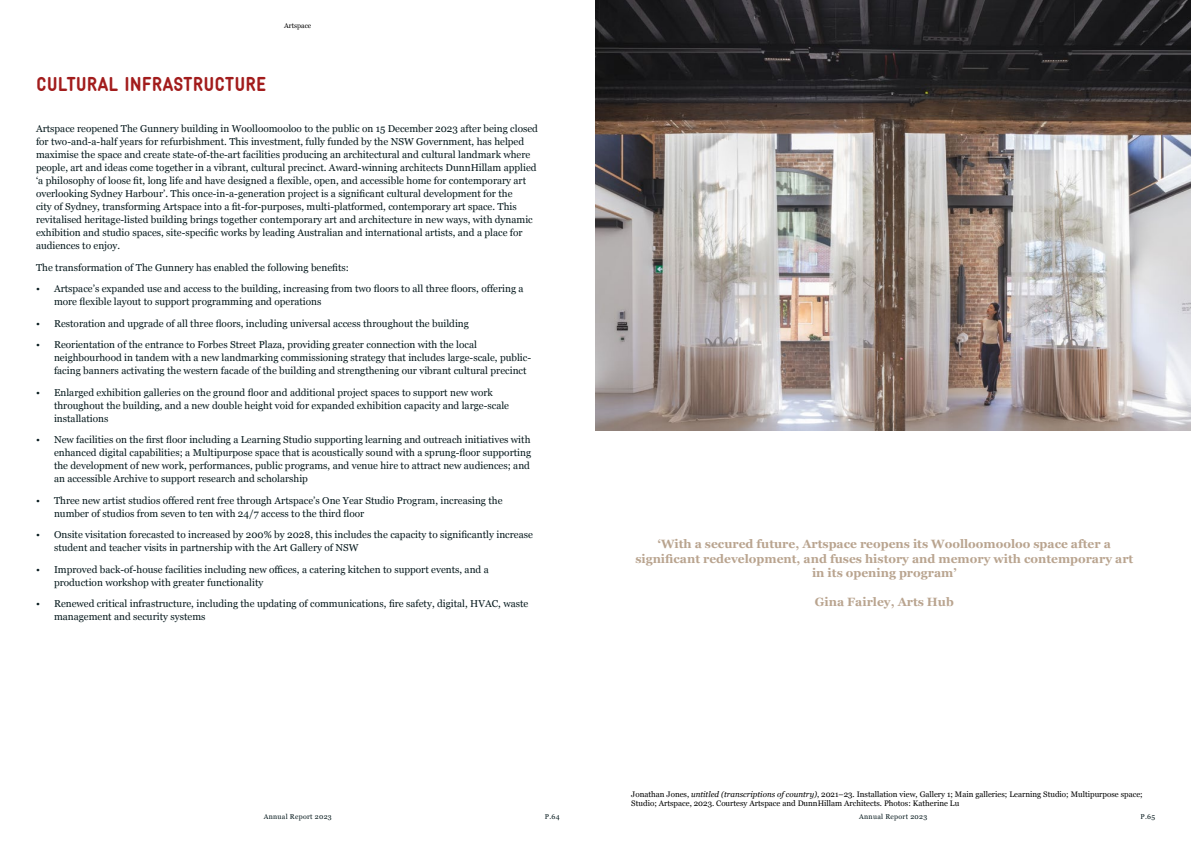
<style>
.page{position:relative;width:1191px;height:842px;background:#fff}
.page>*{position:absolute;margin:0;border:0;box-sizing:border-box;transform-origin:0 0}
.t1{font:700 20px "Elemental";color:#a21c1c}
.t2{font:700 12px/14.4px "Georgia";color:#b9a48f;text-align:center}
.t3{font:10px/13px "Georgia";color:#06191d}
.t4{font:8px/9.6px "Georgia";color:#000}
.t5{font:7px "Georgia";letter-spacing:.04em;color:#06191d}
.t6{font:7px "Georgia";color:#000}
.s1{font-style:italic}
</style>
<div class="page">
<img style="left:595px;top:0;width:596px;height:430px">
<p class="t6" style="left:284px;top:20px;width:29px">Artspace</p>
<h1 class="t1" style="left:36px;top:72px;width:232px">CULTURAL INFRASTRUCTURE</h1>
<p class="t3" style="left:36px;top:122px;width:503px">Artspace reopened The Gunnery building in Woolloomooloo to the public on 15 December 2023 after being closed for two-and-a-half years for refurbishment. This investment, fully funded by the NSW Government, has helped maximise the space and create state-of-the-art facilities producing an architectural and cultural landmark where people, art and ideas come together in a vibrant, cultural precinct. Award-winning architects DunnHillam applied ‘a philosophy of loose fit, long life and have designed a flexible, open, and accessible home for contemporary art overlooking Sydney Harbour’. This once-in-a-generation project is a significant cultural development for the<br>city of Sydney, transforming Artspace into a fit-for-purposes, multi-platformed, contemporary art space. This revitalised heritage-listed building brings together contemporary art and architecture in new ways, with dynamic exhibition and studio spaces, site-specific works by leading Australian and international artists, and a place for audiences to enjoy.</p>
<p class="t3" style="left:36px;top:260px;width:314px">The transformation of The Gunnery has enabled the following benefits:</p>
<p class="t3" style="left:54px;top:282px;width:471px;text-indent:-18px">• Artspace’s expanded use and access to the building, increasing from two floors to all three floors, offering a more flexible layout to support programming and operations</p>
<p class="t3" style="left:36px;top:316px;width:434px">• Restoration and upgrade of all three floors, including universal access throughout the building</p>
<p class="t3" style="left:54px;top:338px;width:479px;text-indent:-18px">• Reorientation of the entrance to Forbes Street Plaza, providing greater connection with the local neighbourhood in tandem with a new landmarking commissioning strategy that includes large-scale, public&shy;facing banners activating the western facade of the building and strengthening our vibrant cultural precinct</p>
<p class="t3" style="left:54px;top:385px;width:456px;text-indent:-18px">• Enlarged exhibition galleries on the ground floor and additional project spaces to support new work throughout the building, and a new double height void for expanded exhibition capacity and large-scale installations</p>
<p class="t3" style="left:54px;top:433px;width:478px;text-align:justify;text-indent:-18px">• New facilities on the first floor including a Learning Studio supporting learning and outreach initiatives with enhanced digital capabilities; a Multipurpose space that is acoustically sound with a sprung-floor supporting the development of new work, performances, public programs, and venue hire to attract new audiences; and an accessible Archive to support research and scholarship</p>
<p class="t3" style="left:54px;top:493px;width:450px;text-indent:-18px">• Three new artist studios offered rent free through Artspace’s One Year Studio Program, increasing the number of studios from seven to ten with 24/7 access to the third floor</p>
<p class="t3" style="left:54px;top:528px;width:480px;text-indent:-18px">• Onsite visitation forecasted to increased by 200% by 2028, this includes the capacity to significantly increase student and teacher visits in partnership with the Art Gallery of NSW</p>
<p class="t3" style="left:54px;top:562px;width:436px;text-indent:-18px">• Improved back-of-house facilities including new offices, a catering kitchen to support events, and a production workshop with greater functionality</p>
<p class="t3" style="left:54px;top:597px;width:476px;text-indent:-18px">• Renewed critical infrastructure, including the updating of communications, fire safety, digital, HVAC, waste management and security systems</p>
<p class="t2" style="left:635px;top:536px;width:499px">‘With a secured future, Artspace reopens its Woolloomooloo space after a significant redevelopment, and fuses history and memory with contemporary art in its opening program’</p>
<p class="t2" style="left:815px;top:594px;width:140px">Gina Fairley, Arts Hub</p>
<p class="t4" style="left:631px;top:789px;width:513px">Jonathan Jones, <span class="s1">untitled (transcriptions of country)</span>, 2021–23. Installation view, Gallery 1; Main galleries; Learning Studio; Multipurpose space;<br>Studio; Artspace, 2023. Courtesy Artspace and DunnHillam Architects. Photos: Katherine Lu</p>
<p class="t5" style="left:264px;top:812px;width:69px">Annual Report 2023</p>
<p class="t5" style="left:545px;top:812px;width:16px">P.64</p>
<p class="t5" style="left:859px;top:812px;width:69px">Annual Report 2023</p>
<p class="t5" style="left:1140px;top:812px;width:16px">P.65</p>
</div>
